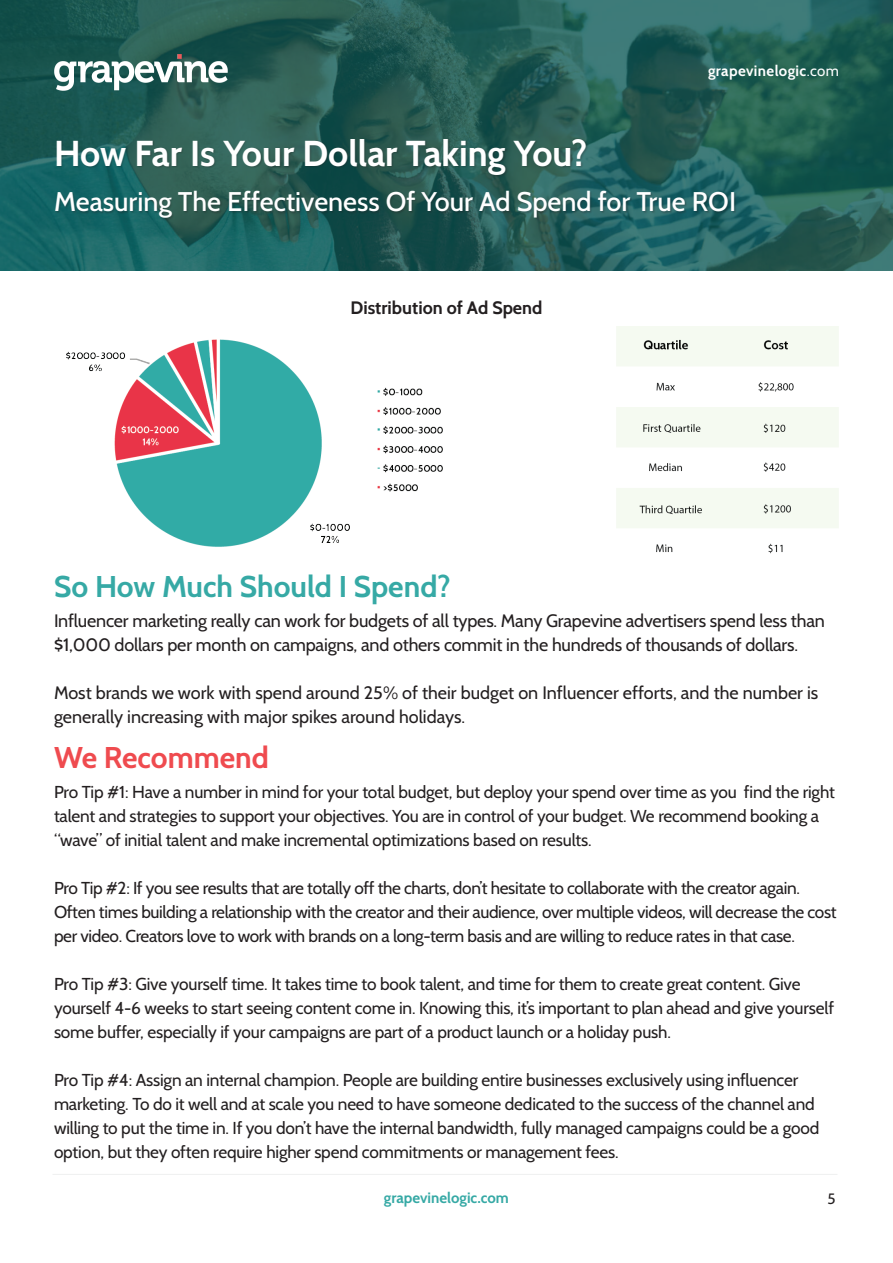
<style>
.page{position:relative;width:893px;height:1263px;background:#fff}
.page>*{position:absolute;margin:0;border:0;box-sizing:border-box;transform-origin:0 0}
.t1{font:700 36px "Cabin";color:#fff}
.t2{font:700 30px "Cabin";color:#36a9a5}
.t3{font:700 30px "Cabin";color:#ef4b4f}
.t4{font:500 27px "Cabin";color:#fff}
.t5{font:18px/24px "Cabin";letter-spacing:-.01em;color:#231f20}
.t6{font:700 18px "Cabin";color:#231f20}
.t7{font:17.25px/24px "Cabin";letter-spacing:-.01em;color:#231f20}
.t8{font:700 15px "Cabin";letter-spacing:.025em;color:#fff}
.t9{font:700 15px "Cabin";color:#36a9a5}
.t10{font:15px "Cabin";color:#231f20}
.s1{font-weight:400}
</style>
<div class="page">
<svg style="left:0;top:0;width:893px;height:270px;background:#235e58"></svg>
<div style="left:55px;top:191px;width:682px;height:30px;background:#231f20;opacity:.28"></div>
<div style="left:57px;top:139px;width:531px;height:38px;background:#231f20;opacity:.28"></div>
<img style="left:54px;top:54px;width:174px;height:36px">
<hr style="left:52px;top:1174px;width:785px;height:1px;background:#eff0f0">
<img style="left:66px;top:339px;width:377px;height:208px">
<img style="left:616px;top:326px;width:223px;height:228px">
<h1 class="t1" style="left:54px;top:131px;width:535px">How Far Is Your Dollar Taking You?</h1>
<p class="t8" style="left:708px;top:62px;width:132px">grapevinelogic<span class="s1">.com</span></p>
<h3 class="t4" style="left:54px;top:185px;width:684px">Measuring The Effectiveness Of Your Ad Spend for True ROI</h3>
<p class="t6" style="left:351px;top:297px;width:193px">Distribution of Ad Spend</p>
<h2 class="t2" style="left:54px;top:568px;width:398px">So How Much Should I Spend?</h2>
<p class="t5" style="left:54px;top:608px;width:772px">Influencer marketing really can work for budgets of all types. Many Grapevine advertisers spend less than $1,000 dollars per month on campaigns, and others commit in the hundreds of thousands of dollars.</p>
<p class="t5" style="left:54px;top:680px;width:766px">Most brands we work with spend around 25% of their budget on Influencer efforts, and the number is generally increasing with major spikes around holidays.</p>
<h2 class="t3" style="left:54px;top:739px;width:216px">We Recommend</h2>
<p class="t7" style="left:54px;top:779px;width:782px">Pro Tip #1: Have a number in mind for your total budget, but deploy your spend over time as you find the right talent and strategies to support your objectives. You are in control of your budget. We recommend booking a “wave” of initial talent and make incremental optimizations based on results.</p>
<p class="t7" style="left:54px;top:875px;width:784px">Pro Tip #2: If you see results that are totally off the charts, don’t hesitate to collaborate with the creator again.<br>Often times building a relationship with the creator and their audience, over multiple videos, will decrease the cost per video. Creators love to work with brands on a long-term basis and are willing to reduce rates in that case.</p>
<p class="t7" style="left:54px;top:971px;width:781px">Pro Tip #3: Give yourself time. It takes time to book talent, and time for them to create great content. Give yourself 4-6 weeks to start seeing content come in. Knowing this, it’s important to plan ahead and give yourself some buffer, especially if your campaigns are part of a product launch or a holiday push.</p>
<p class="t7" style="left:54px;top:1067px;width:767px">Pro Tip #4: Assign an internal champion. People are building entire businesses exclusively using influencer marketing. To do it well and at scale you need to have someone dedicated to the success of the channel and willing to put the time in. If you don’t have the internal bandwidth, fully managed campaigns could be a good option, but they often require higher spend commitments or management fees.</p>
<p class="t9" style="left:384px;top:1189px;width:126px">grapevinelogic.com</p>
<p class="t10" style="left:827px;top:1189px;width:10px">5</p>
</div>
